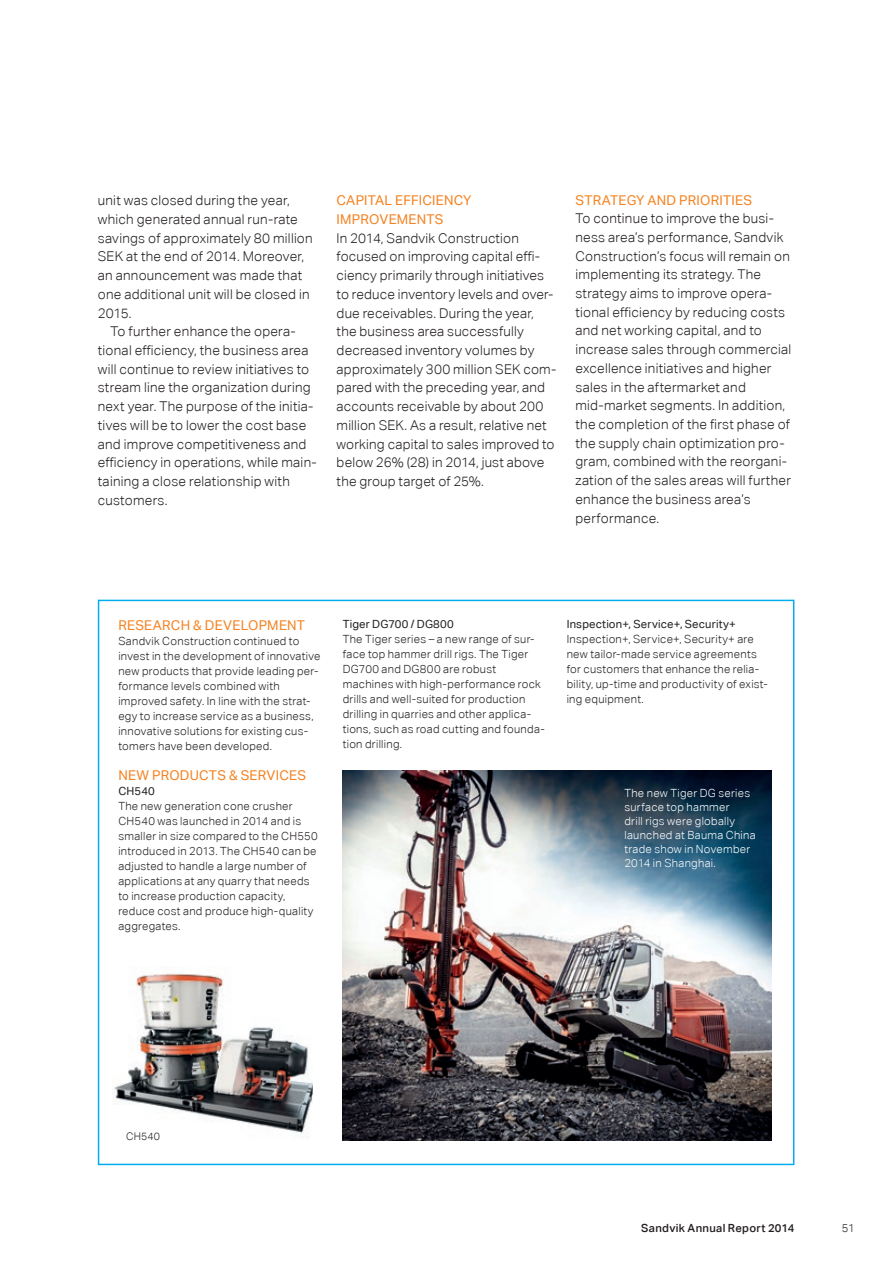
<style>
.page{position:relative;width:893px;height:1263px;background:#fff}
.page>*{position:absolute;margin:0;border:0;box-sizing:border-box;transform-origin:0 0}
.t1{font:300 13.5px/18.8px "Aktiv Grotesk Corp";letter-spacing:.015em;color:#231f20}
.t2{font:13.5px/18.8px "Aktiv Grotesk Corp";letter-spacing:.02em;color:#f58220}
.t3{font:300 11.25px/15px "Aktiv Grotesk Corp";letter-spacing:.025em;color:#231f20}
.t4{font:300 11.25px/14.1px "Aktiv Grotesk Corp";letter-spacing:.025em;color:#fff}
.t5{font:11.25px "Aktiv Grotesk Corp";letter-spacing:.015em;color:#231f20}
.t6{font:500 11.25px "Aktiv Grotesk Corp";letter-spacing:.03em;color:#231f20}
.t7{font:300 10.5px "Aktiv Grotesk Corp";letter-spacing:.01em;color:#231f20}
</style>
<div class="page">
<img style="left:343px;top:771px;width:429px;height:369px">
<img style="left:114px;top:972px;width:199px;height:162px">
<p class="t1" style="left:98px;top:191px;width:216px">unit was closed during the year, which generated annual run-rate savings of approximately 80 million<br>SEK at the end of 2014. Moreover, an announcement was made that one additional unit will be closed in<br>2015.</p>
<p class="t1" style="left:98px;top:322px;width:221px;text-indent:13px">To further enhance the opera&shy;tional efficiency, the business area will continue to review initiatives to stream line the organization during next year. The purpose of the initia&shy;tives will be to lower the cost base and improve competitiveness and efficiency in operations, while main&shy;taining a close relationship with customers.</p>
<p class="t2" style="left:337px;top:191px;width:136px">CAPITAL EFFICIENCY<br>IMPROVEMENTS</p>
<p class="t1" style="left:337px;top:228px;width:221px">In 2014, Sandvik Construction focused on improving capital effi&shy;ciency primarily through initiatives to reduce inventory levels and over&shy;due receivables. During the year, the business area successfully decreased inventory volumes by approximately 300 million SEK com&shy;pared with the preceding year, and accounts receivable by about 200 million SEK. As a result, relative net working capital to sales improved to below 26% (28) in 2014, just above the group target of 25%.</p>
<p class="t2" style="left:575px;top:190px;width:178px">STRATEGY AND PRIORITIES</p>
<p class="t1" style="left:575px;top:209px;width:217px">To continue to improve the busi&shy;ness area’s performance, Sandvik<br>Construction’s focus will remain on implementing its strategy. The strategy aims to improve opera&shy;tional efficiency by reducing costs and net working capital, and to increase sales through commercial excellence initiatives and higher sales in the aftermarket and mid-market segments. In addition, the completion of the first phase of the supply chain optimization pro&shy;gram, combined with the reorgani&shy;zation of the sales areas will further enhance the business area’s performance.</p>
<p class="t2" style="left:118px;top:615px;width:188px">RESEARCH &amp; DEVELOPMENT</p>
<p class="t3" style="left:118px;top:633px;width:204px">Sandvik Construction continued to invest in the development of innovative new products that provide leading per&shy;formance levels combined with improved safety. In line with the strat&shy;egy to increase service as a business, innovative solutions for existing cus&shy;tomers have been developed.</p>
<p class="t2" style="left:118px;top:765px;width:189px">NEW PRODUCTS &amp; SERVICES</p>
<p class="t5" style="left:118px;top:784px;width:38px">CH540</p>
<p class="t3" style="left:118px;top:798px;width:201px">The new generation cone crusher<br>CH540 was launched in 2014 and is smaller in size compared to the CH550 introduced in 2013. The CH540 can be adjusted to handle a large number of applications at any quarry that needs to increase production capacity, reduce cost and produce high-quality aggregates.</p>
<p class="t5" style="left:343px;top:617px;width:113px">Tiger DG700 / DG800</p>
<p class="t3" style="left:343px;top:631px;width:203px">The Tiger series – a new range of sur&shy;face top hammer drill rigs. The Tiger DG700 and DG800 are robust machines with high-performance rock drills and well-suited for production drilling in quarries and other applica&shy;tions, such as road cutting and founda&shy;tion drilling.</p>
<p class="t5" style="left:567px;top:617px;width:171px">Inspection+, Service+, Security+</p>
<p class="t3" style="left:567px;top:631px;width:203px">Inspection+, Service+, Security+ are new tailor-made service agreements for customers that enhance the relia&shy;bility, up-time and productivity of exist&shy;ing equipment.</p>
<p class="t4" style="left:624px;top:786px;width:133px">The new Tiger DG series surface top hammer<br>drill rigs were globally launched at Bauma China trade show in November<br>2014 in Shanghai.</p>
<p class="t7" style="left:126px;top:1130px;width:35px">CH540</p>
<p class="t6" style="left:641px;top:1221px;width:155px">Sandvik Annual Report 2014</p>
<p class="t3" style="left:842px;top:1220px;width:14px">51</p>
</div>
